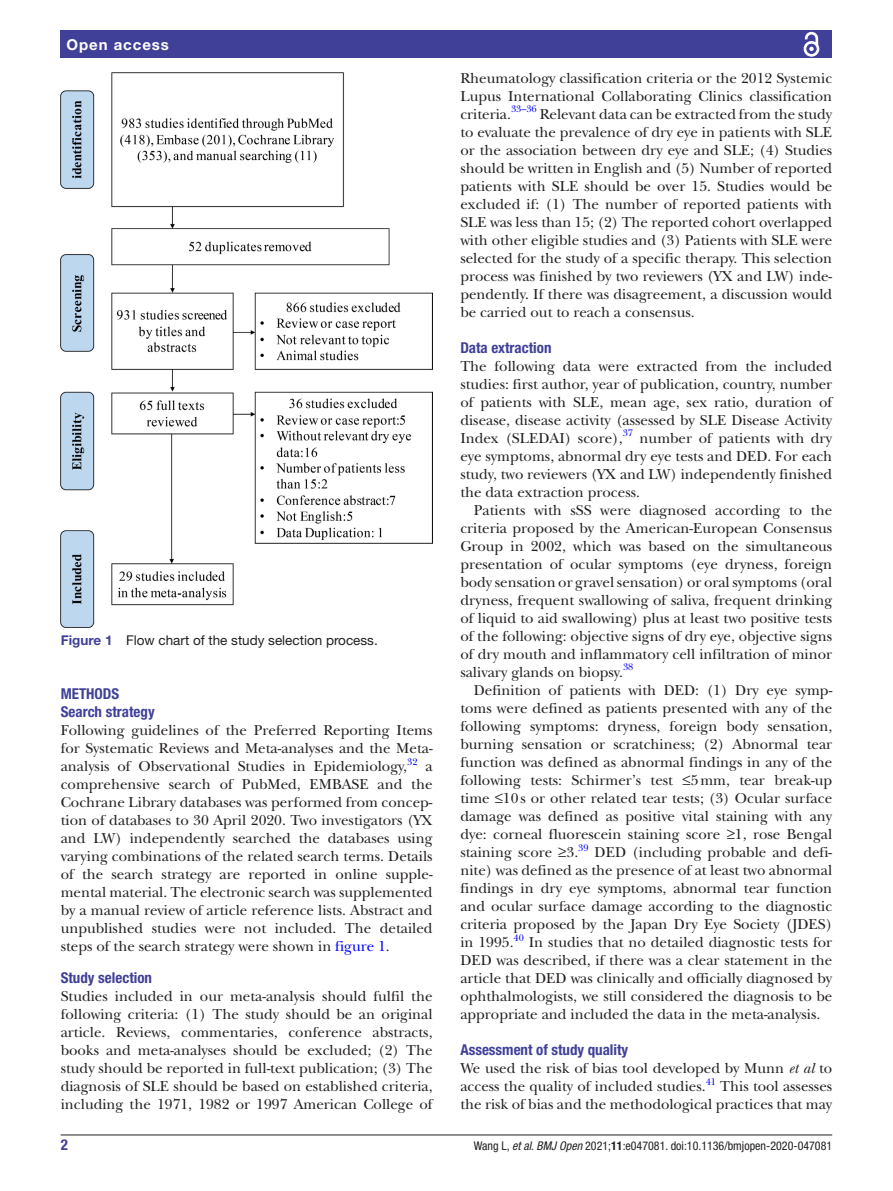
<style>
.page{position:relative;width:893px;height:1191px;background:#fff}
.page>*{position:absolute;margin:0;border:0;box-sizing:border-box;transform-origin:0 0}
.t1{font:15px/18px "New Baskerville";color:#231f20;text-align:justify}
.t2{font:700 condensed 15px/18px "Helvetica Neue LT Std";color:#414099}
.t3{font:700 15px "Helvetica Neue LT Std";letter-spacing:.065em;color:#fff}
.t4{font:13.5px "Helvetica Neue LT Std";color:#231f20}
.t5{font:condensed 12px "Helvetica Neue LT Std";color:#231f20}
.t6{font:9.9px "New Baskerville";color:#00f}
.s1{font-weight:700;color:#414099}
.s2{color:#00f}
.s3{font-style:italic}
.s4{font-weight:700}
</style>
<div class="page">
<hr style="left:61px;top:1134px;width:771px;height:1px;background:#231f20">
<div style="left:61px;top:31px;width:771px;height:27px;background:#414099"></div>
<svg style="left:803px;top:31px;width:17px;height:26px"></svg>
<img style="left:61px;top:73px;width:372px;height:555px">
<p class="t3" style="left:66px;top:35px;width:104px">Open access</p>
<p class="t4" style="left:61px;top:632px;width:319px"><span class="s1">Figure 1</span> Flow chart of the study selection process.</p>
<p class="t2" style="left:61px;top:685px;width:95px">METHODS<br>Search strategy</p>
<p class="t1" style="left:61px;top:721px;width:373px">Following guidelines of the Preferred Reporting Items for Systematic Reviews and Meta-analyses and the Meta&shy;analysis of Observational Studies in Epidemiology,</p>
<p class="t6" style="left:407px;top:755px;width:12px">32</p>
<p class="t1" style="left:61px;top:757px;width:373px;text-indent:365px">a comprehensive search of PubMed, EMBASE and the Cochrane Library databases was performed from concep&shy;tion of databases to 30 April 2020. Two investigators (YX and LW) independently searched the databases using varying combinations of the related search terms. Details of the search strategy are reported in online supple&shy;mental material. The electronic search was supplemented by a manual review of article reference lists. Abstract and unpublished studies were not included. The detailed steps of the search strategy were shown in <span class="s2">figure 1</span>.</p>
<p class="t2" style="left:61px;top:968px;width:93px">Study selection</p>
<p class="t1" style="left:61px;top:987px;width:373px">Studies included in our meta-analysis should fulfil the following criteria: (1) The study should be an original article. Reviews, commentaries, conference abstracts, books and meta-analyses should be excluded; (2) The study should be reported in full-text publication; (3) The diagnosis of SLE should be based on established criteria, including the 1971, 1982 or 1997 American College of</p>
<p class="t1" style="left:460px;top:69px;width:373px">Rheumatology classification criteria or the 2012 Systemic Lupus International Collaborating Clinics classification criteria.</p>
<p class="t6" style="left:511px;top:103px;width:27px">33–36</p>
<p class="t1" style="left:460px;top:105px;width:373px;text-indent:79px">Relevant data can be extracted from the study to evaluate the prevalence of dry eye in patients with SLE or the association between dry eye and SLE; (4) Studies should be written in English and (5) Number of reported patients with SLE should be over 15. Studies would be excluded if: (1) The number of reported patients with SLE was less than 15; (2) The reported cohort overlapped with other eligible studies and (3) Patients with SLE were selected for the study of a specific therapy. This selection process was finished by two reviewers (YX and LW) inde&shy;pendently. If there was disagreement, a discussion would be carried out to reach a consensus.</p>
<p class="t2" style="left:460px;top:338px;width:93px">Data extraction</p>
<p class="t1" style="left:460px;top:357px;width:373px">The following data were extracted from the included studies: first author, year of publication, country, number of patients with SLE, mean age, sex ratio, duration of disease, disease activity (assessed by SLE Disease Activity Index (SLEDAI) score),</p>
<p class="t6" style="left:623px;top:427px;width:12px">37</p>
<p class="t1" style="left:460px;top:429px;width:373px;text-indent:179px">number of patients with dry eye symptoms, abnormal dry eye tests and DED. For each study, two reviewers (YX and LW) independently finished the data extraction process.</p>
<p class="t1" style="left:460px;top:501px;width:373px;text-indent:14px">Patients with sSS were diagnosed according to the criteria proposed by the American-European Consensus Group in 2002, which was based on the simultaneous presentation of ocular symptoms (eye dryness, foreign body sensation or gravel sensation) or oral symptoms (oral dryness, frequent swallowing of saliva, frequent drinking of liquid to aid swallowing) plus at least two positive tests of the following: objective signs of dry eye, objective signs of dry mouth and inflammatory cell infiltration of minor salivary glands on biopsy.<sup>38</sup></p>
<p class="t1" style="left:460px;top:681px;width:373px;text-indent:14px">Definition of patients with DED: (1) Dry eye symp&shy;toms were defined as patients presented with any of the following symptoms: dryness, foreign body sensation, burning sensation or scratchiness; (2) Abnormal tear function was defined as abnormal findings in any of the following tests: Schirmer’s test ≤5mm, tear break-up time ≤10s or other related tear tests; (3) Ocular surface damage was defined as positive vital staining with any dye: corneal fluorescein staining score ≥1, rose Bengal staining score ≥3.</p>
<p class="t6" style="left:578px;top:841px;width:12px">39</p>
<p class="t1" style="left:460px;top:843px;width:373px;text-indent:134px">DED (including probable and defi&shy;nite) was defined as the presence of at least two abnormal findings in dry eye symptoms, abnormal tear function and ocular surface damage according to the diagnostic criteria proposed by the Japan Dry Eye Society (JDES) in 1995.</p>
<p class="t6" style="left:514px;top:931px;width:12px">40</p>
<p class="t1" style="left:460px;top:933px;width:373px;text-indent:69px">In studies that no detailed diagnostic tests for DED was described, if there was a clear statement in the article that DED was clinically and officially diagnosed by ophthalmologists, we still considered the diagnosis to be appropriate and included the data in the meta-analysis.</p>
<p class="t2" style="left:460px;top:1040px;width:169px">Assessment of study quality</p>
<p class="t1" style="left:460px;top:1059px;width:373px">We used the risk of bias tool developed by Munn <span class="s3">et al</span> to access the quality of included studies.</p>
<p class="t6" style="left:706px;top:1075px;width:12px">41</p>
<p class="t1" style="left:460px;top:1077px;width:373px;text-align:right">This tool assesses<br>the risk of bias and the methodological practices that may</p>
<p class="t2" style="left:61px;top:1135px;width:9px">2</p>
<p class="t5" style="left:474px;top:1138px;width:360px">Wang L, <span class="s3">et al</span>. <span class="s3">BMJ Open</span> 2021;<span class="s4">11</span>:e047081. doi:10.1136/bmjopen-2020-047081</p>
</div>
